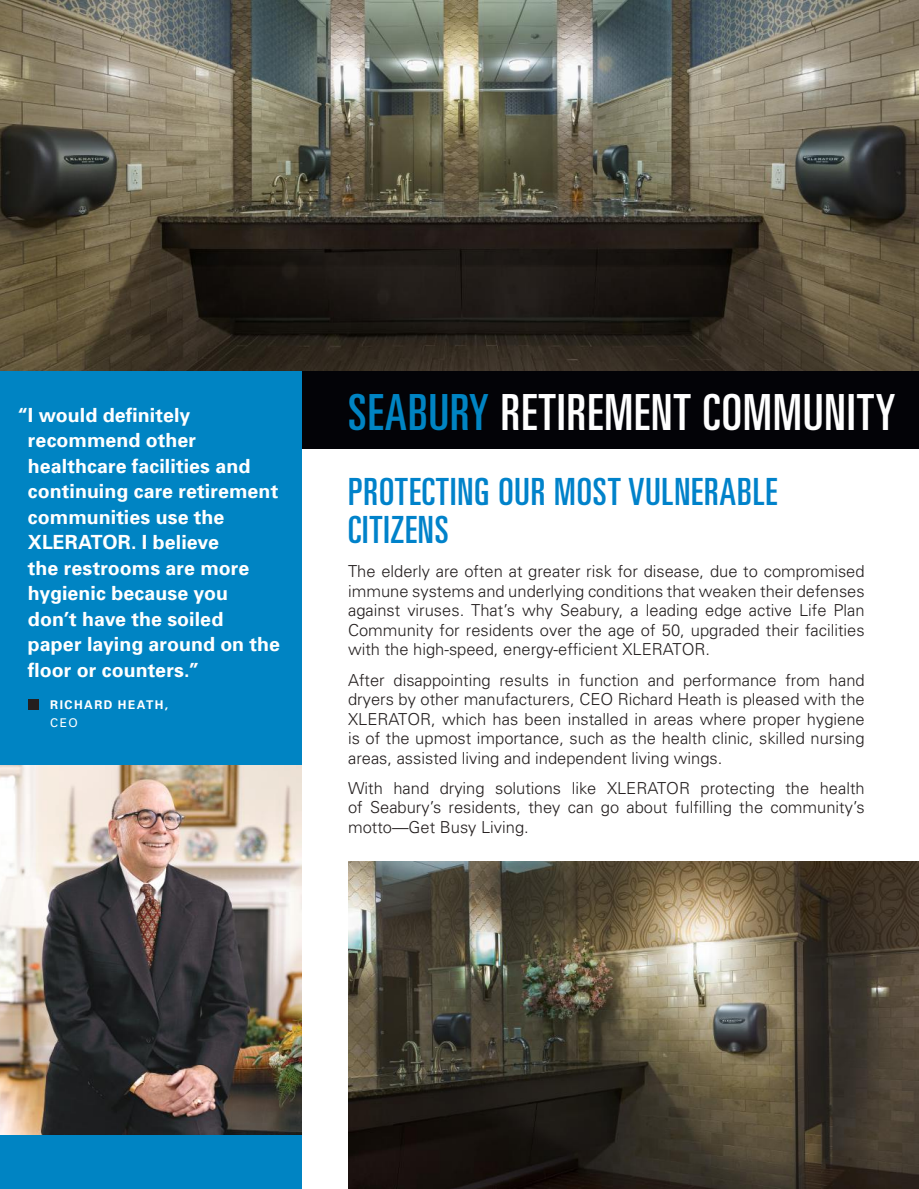
<style>
.page{position:relative;width:919px;height:1189px;background:#fff}
.page>*{position:absolute;margin:0;border:0;box-sizing:border-box;transform-origin:0 0}
.t1{font:ultra-condensed 49.8px "Univers";letter-spacing:.025em;color:#fff}
.t2{font:ultra-condensed 37.5px/37.5px "Univers";letter-spacing:.025em;color:#0082ca}
.t3{font:700 19.5px/25.5px "Univers";letter-spacing:.005em;color:#fff}
.t4{font:300 16.5px/19.5px "Univers";color:#241f1f;text-align:justify}
.t5{font:700 12px "Univers";letter-spacing:.12em;color:#fff}
.t6{font:12px "Univers";color:#fff}
.s1{color:#0084c3}
</style>
<div class="page">
<div style="left:273px;top:371px;width:645px;height:78px;background:#030307"></div>
<div style="left:0;top:357px;width:302px;height:831px;background:#0084c3"></div>
<div style="left:28px;top:699px;width:11px;height:10px;background:#241f1f"></div>
<img style="left:0;top:765px;width:302px;height:369px">
<img style="left:348px;top:861px;width:570px;height:327px">
<img style="left:0;top:0;width:918px;height:371px">
<p class="t3" style="left:28px;top:401px;width:253px;text-indent:-11px">“I would definitely recommend other healthcare facilities and continuing care retirement communities use the<br>XLERATOR. I believe<br>the restrooms are more hygienic because you don’t have the soiled paper laying around on the floor or counters.”</p>
<p class="t5" style="left:50px;top:697px;width:119px">RICHARD HEATH,</p>
<p class="t6" style="left:50px;top:715px;width:29px">CEO</p>
<h1 class="t1" style="left:348px;top:384px;width:549px"><span class="s1">SEABURY</span> RETIREMENT COMMUNITY</h1>
<h2 class="t2" style="left:348px;top:473px;width:430px">PROTECTING OUR MOST VULNERABLE<br>CITIZENS</h2>
<p class="t4" style="left:348px;top:561px;width:518px">The elderly are often at greater risk for disease, due to compromised immune systems and underlying conditions that weaken their defenses against viruses. That’s why Seabury, a leading edge active Life Plan Community for residents over the age of 50, upgraded their facilities with the high-speed, energy-efficient XLERATOR.</p>
<p class="t4" style="left:348px;top:669px;width:518px">After disappointing results in function and performance from hand dryers by other manufacturers, CEO Richard Heath is pleased with the XLERATOR, which has been installed in areas where proper hygiene is of the upmost importance, such as the health clinic, skilled nursing areas, assisted living and independent living wings.</p>
<p class="t4" style="left:348px;top:778px;width:518px">With hand drying solutions like XLERATOR protecting the health of Seabury’s residents, they can go about fulfilling the community’s motto—Get Busy Living.</p>
</div>
